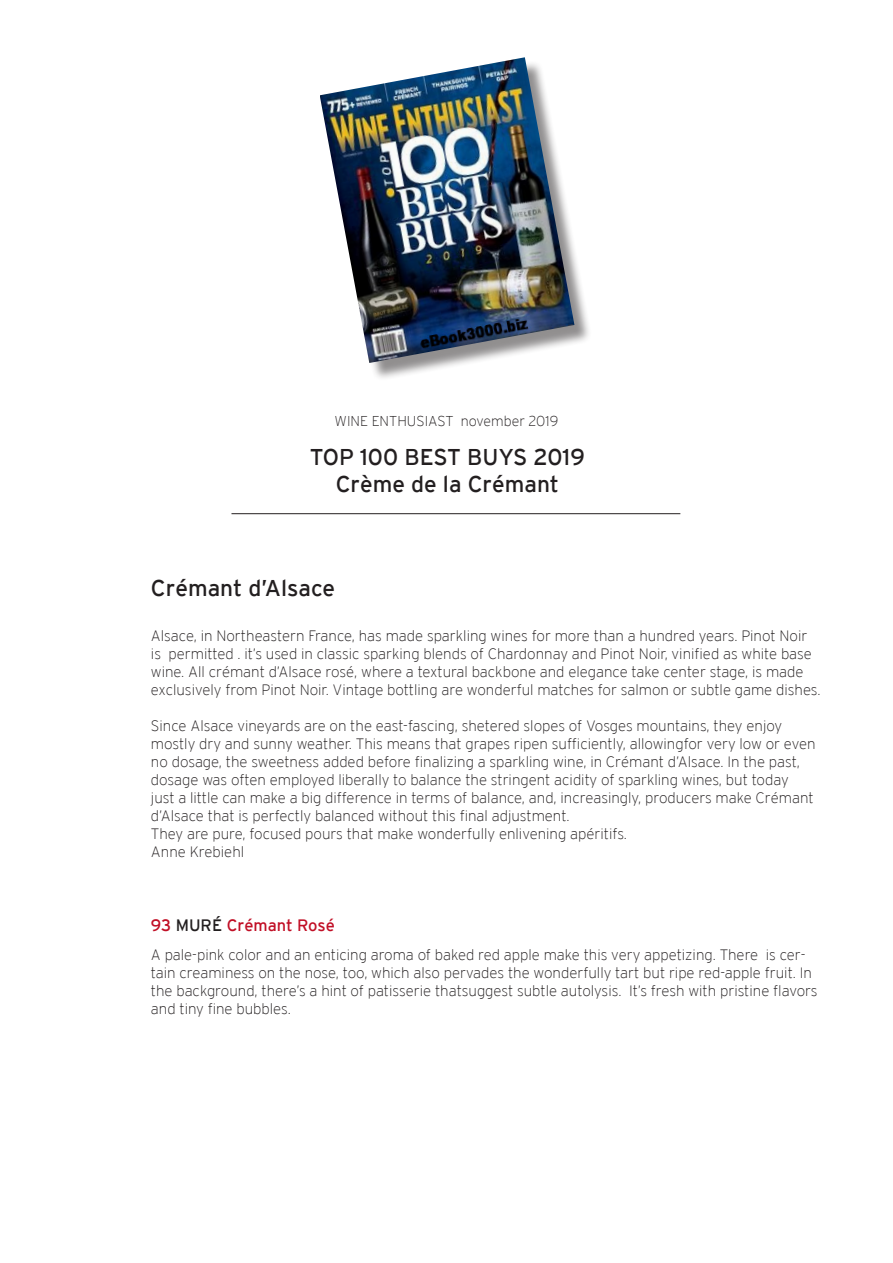
<style>
.page{position:relative;width:893px;height:1263px;background:#fff}
.page>*{position:absolute;margin:0;border:0;box-sizing:border-box;transform-origin:0 0}
.t1{font:22.8px "Interstate";color:#231f20}
.t2{font:16.5px "Interstate";color:#c10f26}
.t3{font:200 15px/18px "Interstate";color:#231f20}
.t4{font:200 14.25px "Interstate";color:#231f20}
.s1{color:#221e1f}
</style>
<div class="page">
<div style="left:322px;top:61px;width:270px;height:320px;background:#231f20;opacity:.5"></div>
<img style="left:320px;top:57px;width:254px;height:306px">
<hr style="left:231px;top:513px;width:449px;height:1px;background:#231f20">
<p class="t4" style="left:335px;top:413px;width:225px">WINE ENTHUSIAST november 2019</p>
<p class="t1" style="left:310px;top:444px;width:277px">TOP 100 BEST BUYS 2019</p>
<p class="t1" style="left:336px;top:471px;width:225px">Crème de la Crémant</p>
<p class="t1" style="left:151px;top:575px;width:186px">Crémant d’Alsace</p>
<p class="t3" style="left:151px;top:627px;width:671px">Alsace, in Northeastern France, has made sparkling wines for more than a hundred years. Pinot Noir is permitted . it’s used in classic sparking blends of Chardonnay and Pinot Noir, vinified as white base wine. All crémant d’Alsace rosé, where a textural backbone and elegance take center stage, is made exclusively from Pinot Noir. Vintage bottling are wonderful matches for salmon or subtle game dishes.</p>
<p class="t3" style="left:151px;top:717px;width:666px">Since Alsace vineyards are on the east-fascing, shetered slopes of Vosges mountains, they enjoy mostly dry and sunny weather. This means that grapes ripen sufficiently, allowingfor very low or even no dosage, the sweetness added before finalizing a sparkling wine, in Crémant d’Alsace. In the past, dosage was often employed liberally to balance the stringent acidity of sparkling wines, but today just a little can make a big difference in terms of balance, and, increasingly, producers make Crémant d’Alsace that is perfectly balanced without this final adjustment.</p>
<p class="t3" style="left:151px;top:825px;width:478px">They are pure, focused pours that make wonderfully enlivening apéritifs.</p>
<p class="t3" style="left:151px;top:843px;width:95px">Anne Krebiehl</p>
<p class="t2" style="left:151px;top:916px;width:185px">93 <span class="s1">MURÉ</span> Crémant Rosé</p>
<p class="t3" style="left:151px;top:945px;width:668px">A pale-pink color and an enticing aroma of baked red apple make this very appetizing. There is cer&shy;tain creaminess on the nose, too, which also pervades the wonderfully tart but ripe red-apple fruit. In the background, there’s a hint of patisserie thatsuggest subtle autolysis. It’s fresh with pristine flavors and tiny fine bubbles.</p>
</div>
